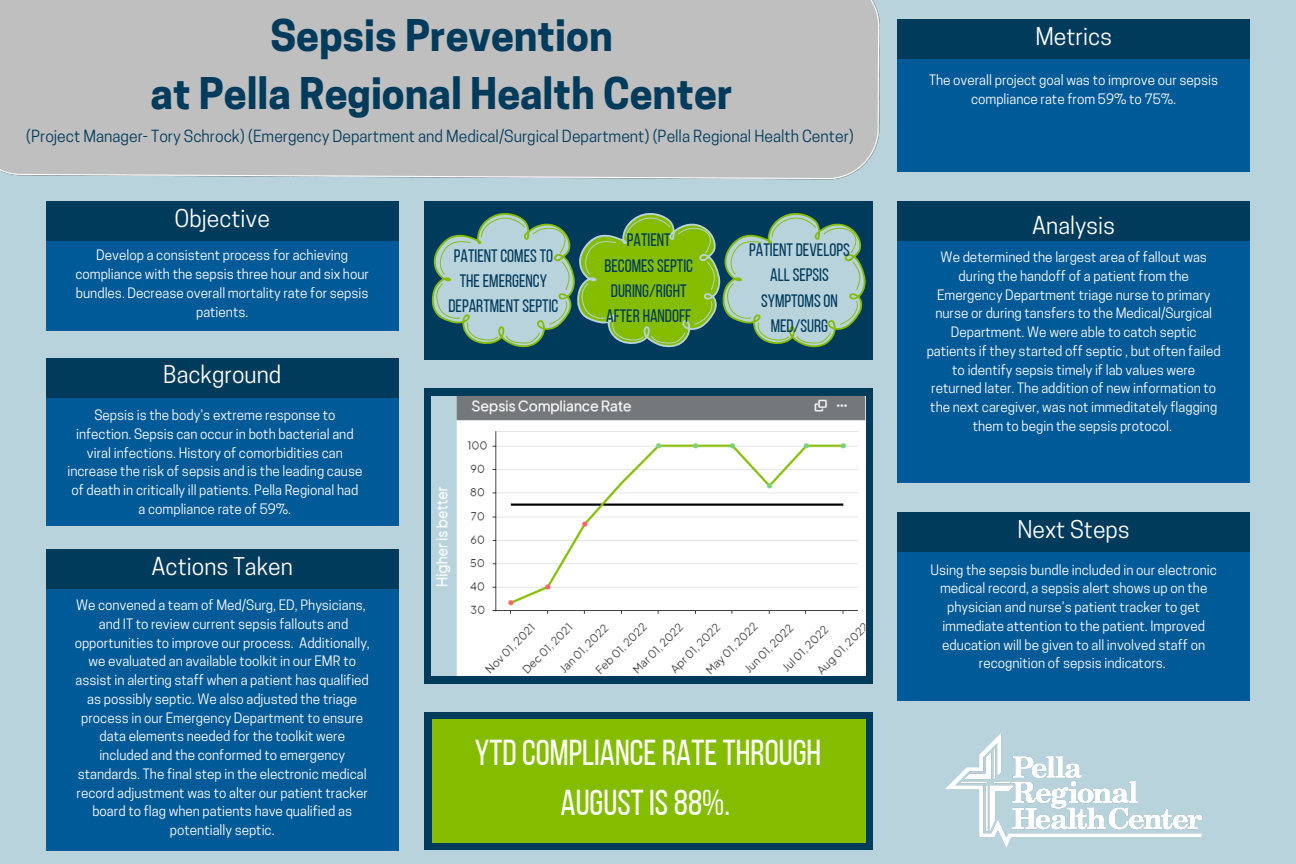
<style>
.page{position:relative;width:1296px;height:864px;background:#b9d3dc}
.page>*{position:absolute;margin:0;border:0;box-sizing:border-box;transform-origin:0 0}
.t1{font:700 41px/57.4px "Cooper Hewitt";color:#003b5c;text-align:center}
.t2{font:36px/50.2px "Bebas Neue";color:#fff;text-align:center}
.t3{font:23px "Cooper Hewitt";color:#fff}
.t4{font:18px/25.1px "Bebas Neue";color:#003b5c;text-align:center}
.t5{font:15.75px "Cooper Hewitt";color:#003b5c}
.t6{font:13.5px/18.8px "Cooper Hewitt";color:#fff;text-align:center}
</style>
<div class="page">
<div style="left:46px;top:201px;width:352px;height:130px;background:#005a97"></div>
<div style="left:46px;top:358px;width:352px;height:167px;background:#005a97"></div>
<div style="left:46px;top:549px;width:352px;height:301px;background:#005a97"></div>
<div style="left:897px;top:20px;width:353px;height:151px;background:#005a97"></div>
<div style="left:897px;top:202px;width:353px;height:280px;background:#005a97"></div>
<div style="left:898px;top:512px;width:352px;height:189px;background:#005a97"></div>
<img style="left:945px;top:733px;width:257px;height:115px">
<div style="left:46px;top:201px;width:352px;height:40px;background:#003b5c"></div>
<div style="left:46px;top:358px;width:352px;height:39px;background:#003b5c"></div>
<div style="left:46px;top:549px;width:352px;height:40px;background:#003b5c"></div>
<div style="left:898px;top:201px;width:352px;height:40px;background:#003b5c"></div>
<div style="left:898px;top:512px;width:352px;height:40px;background:#003b5c"></div>
<div style="left:897px;top:20px;width:353px;height:39px;background:#003b5c"></div>
<div style="left:425px;top:201px;width:448px;height:159px;background:#003b5c"></div>
<svg style="left:432px;top:213px;width:434px;height:135px"></svg>
<div style="left:0;top:0;width:880px;height:180px;background:#bfbfbf"></div>
<div style="left:425px;top:712px;width:448px;height:138px;background:#003b5c"></div>
<div style="left:425px;top:388px;width:448px;height:296px;background:#003b5c"></div>
<img style="left:432px;top:397px;width:433px;height:278px">
<div style="left:432px;top:719px;width:433px;height:124px;background:#84bd00"></div>
<h1 class="t1" style="left:151px;top:12px;width:584px">Sepsis Prevention<br>at Pella Regional Health Center</h1>
<p class="t5" style="left:26px;top:130px;width:829px">(Project Manager- Tory Schrock) (Emergency Department and Medical/Surgical Department) (Pella Regional Health Center)</p>
<h3 class="t3" style="left:175px;top:210px;width:97px">Objective</h3>
<p class="t6" style="left:75px;top:248px;width:295px">Develop a consistent process for achieving compliance with the sepsis three hour and six hour bundles. Decrease overall mortality rate for sepsis patients.</p>
<h3 class="t3" style="left:163px;top:366px;width:120px">Background</h3>
<p class="t6" style="left:67px;top:407px;width:297px">Sepsis is the body’s extreme response to infection. Sepsis can occur in both bacterial and viral infections. History of comorbidities can increase the risk of sepsis and is the leading cause of death in critically ill patients. Pella Regional had a compliance rate of 59%.</p>
<h3 class="t3" style="left:152px;top:557px;width:143px">Actions Taken</h3>
<p class="t6" style="left:75px;top:597px;width:297px">We convened a team of Med/Surg, ED, Physicians, and IT to review current sepsis fallouts and opportunities to improve our process. Additionally, we evaluated an available toolkit in our EMR to assist in alerting staff when a patient has qualified as possibly septic. We also adjusted the triage process in our Emergency Department to ensure data elements needed for the toolkit were included and the conformed to emergency standards. The final step in the electronic medical record adjustment was to alter our patient tracker board to flag when patients have qualified as potentially septic.</p>
<h3 class="t4" style="left:448px;top:245px;width:111px">PATIENTCOMESTO<br>THE EMERGENCY<br>DEPARTMENT SEPTIC</h3>
<h3 class="t4" style="left:604px;top:229px;width:90px">PATIENT<br>BECOMES SEPTIC<br>DURING/RIGHT<br>AFTER HANDOFF</h3>
<h3 class="t4" style="left:749px;top:239px;width:102px">PATIENT DEVELOPS<br>ALL SEPSIS<br>SYMPTOMS ON<br>MED/SURG</h3>
<h2 class="t2" style="left:475px;top:731px;width:348px">YTD COMPLIANCERATETHROUGH<br>AUGUST IS 88%.</h2>
<h3 class="t3" style="left:1035px;top:28px;width:78px">Metrics</h3>
<p class="t6" style="left:929px;top:72px;width:291px">The overall project goal was to improve our sepsis compliance rate from 59% to 75%.</p>
<h3 class="t3" style="left:1032px;top:216px;width:85px">Analysis</h3>
<p class="t6" style="left:927px;top:249px;width:296px">We determined the largest area of fallout was during the handoff of a patient from the Emergency Department triage nurse to primary nurse or during tansfers to the Medical/Surgical Department. We were able to catch septic patients if they started off septic , but often failed to identify sepsis timely if lab values were returned later. The addition of new information to the next caregiver, was not immeditately flagging them to begin the sepsis protocol.</p>
<h3 class="t3" style="left:1017px;top:521px;width:114px">Next Steps</h3>
<p class="t6" style="left:931px;top:562px;width:288px">Using the sepsis bundle included in our electronic medical record, a sepsis alert shows up on the physician and nurse’s patient tracker to get immediate attention to the patient. Improved education will be given to all involved staff on recognition of sepsis indicators.</p>
</div>
